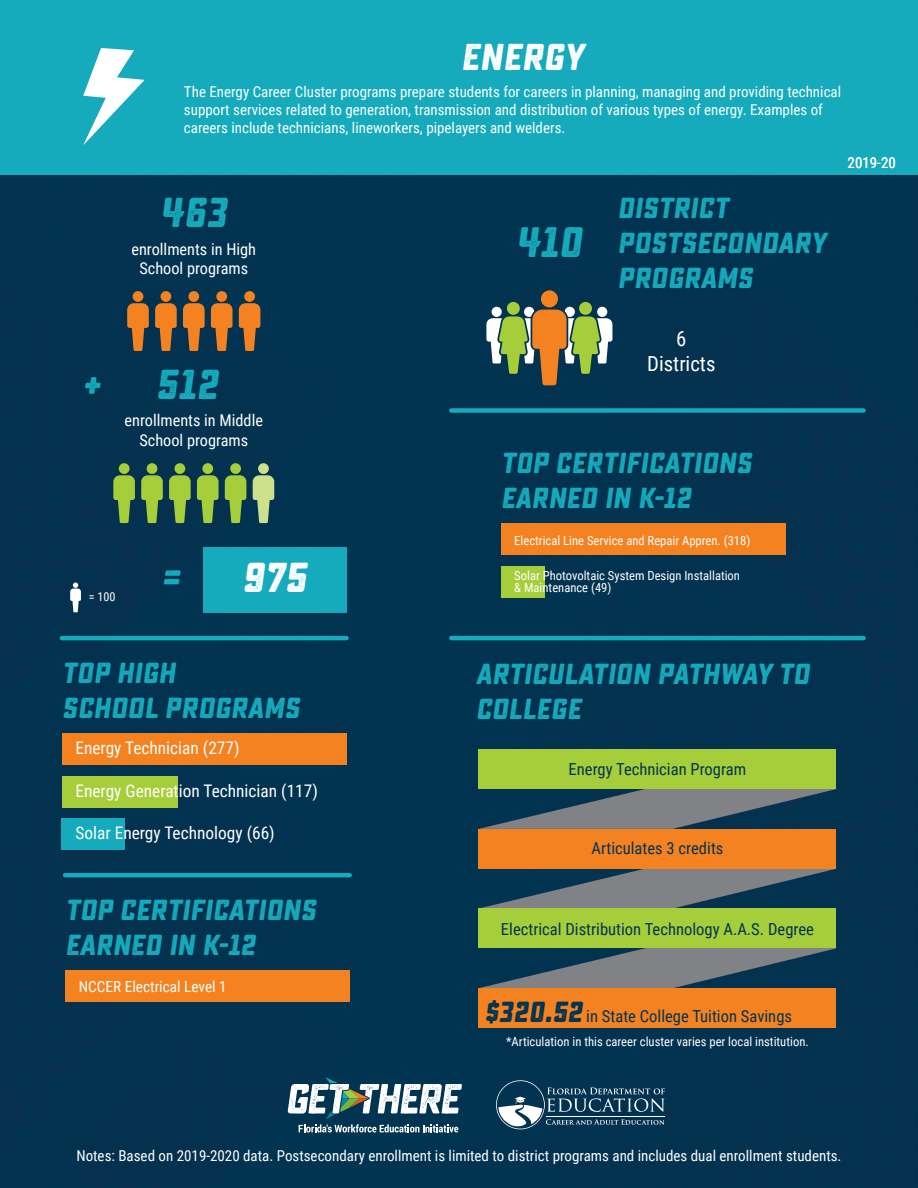
<style>
.page{position:relative;width:918px;height:1188px;background:#fff}
.page>*{position:absolute;margin:0;border:0;box-sizing:border-box;transform-origin:0 0}
.t1{font:41.85px "Sucrose Slant Bold One";color:#15abbc}
.t2{font:41.85px "Sucrose Slant Bold One";color:#fff}
.t3{font:37.35px "Sucrose Slant Bold One";color:#fff}
.t4{font:28.95px/34.8px "Sucrose Slant Bold One";color:#15abbc}
.t5{font:20.7px/24.9px "Roboto Condensed";color:#fff;text-align:center}
.t6{font:17.4px "Roboto Condensed";color:#fff}
.t7{font:16.65px "Roboto Condensed";color:#013451}
.t8{font:16.35px/19.5px "Roboto Condensed";color:#fff;text-align:center}
.t9{font:15.3px "Roboto Condensed";color:#fff}
.t10{font:15px/18px "Roboto Condensed";color:#fff}
.t11{font:12.6px/12.6px "Roboto Condensed";color:#fff}
.t12{font:12.15px "Roboto Condensed";color:#fff}
.s1{font-size:42.6px}
.s2{font-family:"Sucrose Slant Bold One";font-size:28.95px}
</style>
<div class="page">
<div style="left:0;top:174px;width:917px;height:1014px;background:#023350"></div>
<div style="left:0;top:0;width:918px;height:174px;background:#15abbc"></div>
<hr style="left:65px;top:873px;width:285px;height:4px;background:#15abbc">
<hr style="left:62px;top:636px;width:284px;height:4px;background:#15abbc">
<div style="left:501px;top:524px;width:284px;height:31px;background:#f58220"></div>
<svg style="left:83px;top:48px;width:62px;height:97px"></svg>
<svg style="left:127px;top:303px;width:22px;height:48px"></svg>
<div style="left:133px;top:291px;width:10px;height:11px;background:#f58220;border-radius:50%"></div>
<svg style="left:155px;top:303px;width:22px;height:48px"></svg>
<div style="left:161px;top:291px;width:10px;height:11px;background:#f58220;border-radius:50%"></div>
<svg style="left:183px;top:303px;width:22px;height:48px"></svg>
<div style="left:188px;top:291px;width:11px;height:11px;background:#f58220;border-radius:50%"></div>
<svg style="left:211px;top:303px;width:22px;height:48px"></svg>
<div style="left:216px;top:291px;width:11px;height:11px;background:#f58220;border-radius:50%"></div>
<svg style="left:239px;top:303px;width:21px;height:48px"></svg>
<div style="left:244px;top:291px;width:11px;height:11px;background:#f58220;border-radius:50%"></div>
<svg style="left:113px;top:475px;width:22px;height:48px"></svg>
<div style="left:119px;top:463px;width:11px;height:11px;background:#a6ce3b;border-radius:50%"></div>
<svg style="left:141px;top:475px;width:22px;height:48px"></svg>
<div style="left:147px;top:463px;width:10px;height:11px;background:#a6ce3b;border-radius:50%"></div>
<svg style="left:169px;top:475px;width:22px;height:48px"></svg>
<div style="left:175px;top:463px;width:10px;height:11px;background:#a6ce3b;border-radius:50%"></div>
<svg style="left:197px;top:475px;width:22px;height:48px"></svg>
<div style="left:202px;top:463px;width:11px;height:11px;background:#a6ce3b;border-radius:50%"></div>
<svg style="left:225px;top:475px;width:21px;height:48px"></svg>
<div style="left:230px;top:463px;width:11px;height:11px;background:#a6ce3b;border-radius:50%"></div>
<svg style="left:253px;top:475px;width:21px;height:48px"></svg>
<div style="left:258px;top:463px;width:11px;height:11px;background:#cde08c;border-radius:50%"></div>
<svg style="left:70px;top:582px;width:11px;height:30px"></svg>
<div style="left:203px;top:547px;width:143px;height:65px;background:#15abbc"></div>
<div style="left:62px;top:734px;width:284px;height:31px;background:#f58220"></div>
<div style="left:62px;top:777px;width:116px;height:31px;background:#a6ce3b"></div>
<div style="left:62px;top:818px;width:63px;height:31px;background:#15abbc"></div>
<div style="left:65px;top:971px;width:285px;height:31px;background:#f58220"></div>
<div style="left:501px;top:567px;width:44px;height:31px;background:#a6ce3b"></div>
<svg style="left:479px;top:749px;width:357px;height:239px"></svg>
<div style="left:479px;top:909px;width:357px;height:39px;background:#a6ce3b"></div>
<div style="left:479px;top:988px;width:357px;height:40px;background:#f58220"></div>
<svg style="left:496px;top:1080px;width:169px;height:49px"></svg>
<svg style="left:288px;top:1077px;width:174px;height:55px"></svg>
<hr style="left:451px;top:636px;width:413px;height:4px;background:#15abbc">
<div style="left:451px;top:408px;width:413px;height:5px;background:#15abbc"></div>
<div style="left:541px;top:290px;width:17px;height:17px;background:#f58220;border-radius:50%"></div>
<div style="left:579px;top:302px;width:13px;height:13px;background:#a6ce3b;border-radius:50%"></div>
<div style="left:507px;top:302px;width:13px;height:13px;background:#a6ce3b;border-radius:50%"></div>
<svg style="left:486px;top:307px;width:126px;height:78px"></svg>
<p class="t3" style="left:461px;top:35px;width:124px">ENERGY</p>
<p class="t10" style="left:184px;top:82px;width:659px">The Energy Career Cluster programs prepare students for careers in planning, managing and providing technical support services related to generation, transmission and distribution of various types of energy. Examples of careers include technicians, lineworkers, pipelayers and welders.</p>
<p class="t10" style="left:848px;top:154px;width:50px">2019-20</p>
<p class="t1" style="left:160px;top:188px;width:69px">463</p>
<p class="t8" style="left:131px;top:238px;width:126px">enrollments in High<br>School programs</p>
<p class="t4" style="left:618px;top:191px;width:112px">DISTRICT</p>
<p class="t4" style="left:618px;top:226px;width:210px;text-indent:-102px"><span class="s1">410</span> POSTSECONDARY<br>PROGRAMS</p>
<p class="t1" style="left:82px;top:361px;width:20px">+</p>
<p class="t1" style="left:156px;top:360px;width:64px">512</p>
<p class="t8" style="left:125px;top:410px;width:140px">enrollments in Middle<br>School programs</p>
<p class="t12" style="left:89px;top:588px;width:28px">= 100</p>
<p class="t1" style="left:160px;top:553px;width:22px">=</p>
<p class="t2" style="left:242px;top:553px;width:66px">975</p>
<p class="t5" style="left:647px;top:325px;width:70px">6<br>Districts</p>
<p class="t4" style="left:501px;top:446px;width:252px">TOP CERTIFICATIONS<br>EARNED IN K-12</p>
<p class="t11" style="left:514px;top:534px;width:238px">Electrical Line Service and Repair Appren. (318)</p>
<p class="t11" style="left:514px;top:568px;width:227px">Solar Photovoltaic System Design Installation &amp; Maintenance (49)</p>
<p class="t4" style="left:62px;top:656px;width:239px">TOP HIGH<br>SCHOOL PROGRAMS</p>
<p class="t6" style="left:75px;top:736px;width:166px">Energy Technician (277)</p>
<p class="t6" style="left:75px;top:779px;width:244px">Energy Generation Technician (117)</p>
<p class="t6" style="left:75px;top:820px;width:201px">Solar Energy Technology (66)</p>
<p class="t4" style="left:65px;top:893px;width:252px">TOP CERTIFICATIONS<br>EARNED IN K-12</p>
<p class="t9" style="left:79px;top:976px;width:150px">NCCER Electrical Level 1</p>
<p class="t4" style="left:476px;top:657px;width:335px">ARTICULATION PATHWAY TO<br>COLLEGE</p>
<p class="t7" style="left:569px;top:758px;width:179px">Energy Technician Program</p>
<p class="t7" style="left:591px;top:836px;width:134px">Articulates 3 credits</p>
<p class="t7" style="left:501px;top:918px;width:314px">Electrical Distribution Technology A.A.S. Degree</p>
<p class="t7" style="left:485px;top:1004px;width:309px"><span class="s2">$320.52</span> in State College Tuition Savings</p>
<p class="t11" style="left:506px;top:1035px;width:304px">*Articulation in this career cluster varies per local institution.</p>
<p class="t10" style="left:76px;top:1147px;width:767px">Notes: Based on 2019-2020 data. Postsecondary enrollment is limited to district programs and includes dual enrollment students.</p>
</div>
